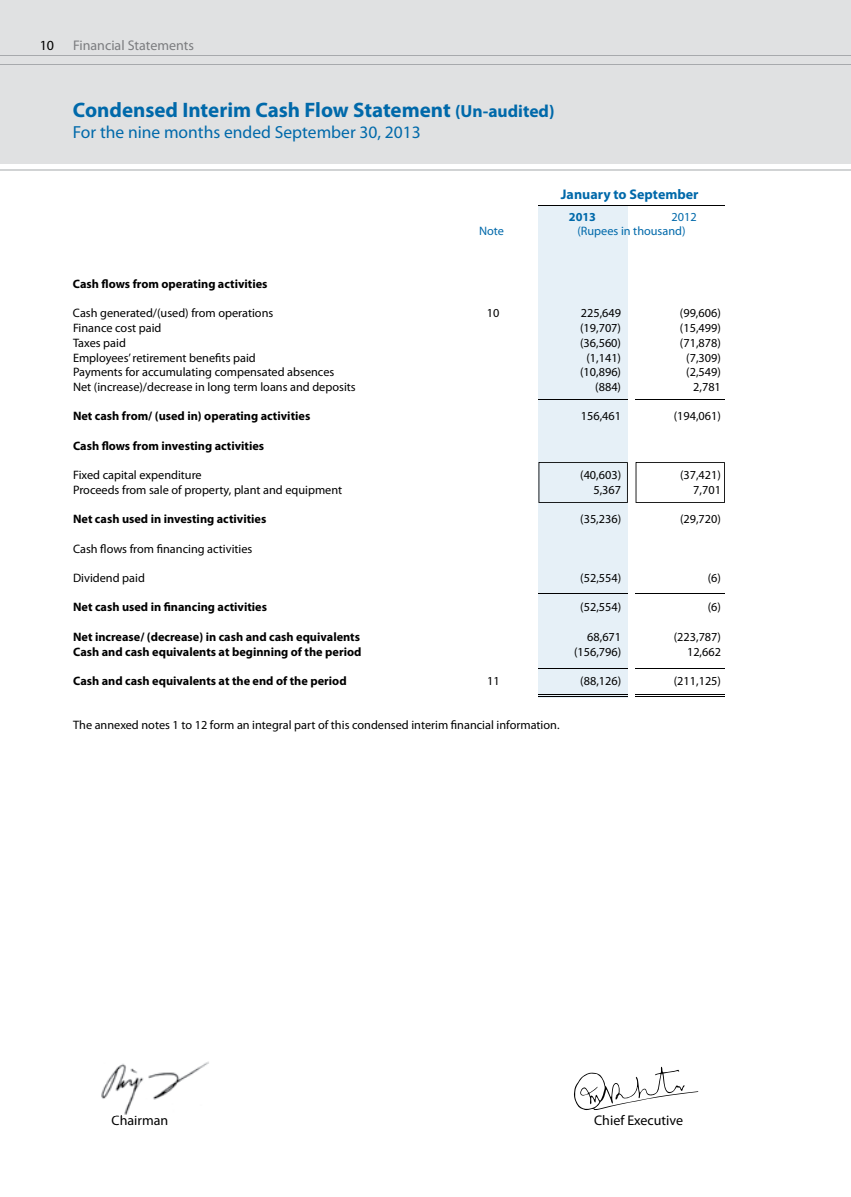
<style>
.page{position:relative;width:851px;height:1197px;background:#fff}
.page>*{position:absolute;margin:0;border:0;box-sizing:border-box;transform-origin:0 0}
.t1{font:700 21px "Myriad Pro";color:#0069aa}
.t2{font:17.5px "Myriad Pro";color:#0069aa}
.t3{font:14px "Myriad Pro";color:#000}
.t4{font:14px "Myriad Pro";color:#7b7c7f}
.t5{font:700 14px "Myriad Pro";color:#0069aa}
.t6{font:12.25px "Myriad Pro";color:#000}
.t7{font:700 12.25px "Myriad Pro";color:#000}
.t8{font:12.25px "Myriad Pro";color:#0069aa}
.t9{font:700 12.25px "Myriad Pro";color:#0069aa}
.s1{font-size:17.5px}
</style>
<div class="page">
<div style="left:0;top:0;width:850px;height:164px;background:#e0e1e2"></div>
<hr style="left:0;top:55px;width:850px;height:1px;background:#a7a9ac">
<hr style="left:0;top:64px;width:850px;height:1px;background:#a7a9ac">
<hr style="left:0;top:169px;width:850px;height:2px;background:#d1d3d4">
<div style="left:538px;top:205px;width:89px;height:492px;background:#e6f0f7"></div>
<hr style="left:635px;top:694px;width:89px;height:1px;background:#000">
<hr style="left:538px;top:694px;width:89px;height:1px;background:#000">
<hr style="left:635px;top:696px;width:89px;height:1px;background:#000">
<hr style="left:538px;top:696px;width:89px;height:1px;background:#000">
<hr style="left:635px;top:668px;width:89px;height:1px;background:#000">
<hr style="left:538px;top:668px;width:89px;height:1px;background:#000">
<hr style="left:635px;top:399px;width:89px;height:1px;background:#000">
<hr style="left:538px;top:399px;width:89px;height:1px;background:#000">
<hr style="left:635px;top:593px;width:89px;height:1px;background:#000">
<hr style="left:538px;top:593px;width:89px;height:1px;background:#000">
<svg style="left:635px;top:462px;width:90px;height:41px"></svg>
<svg style="left:538px;top:462px;width:89px;height:41px"></svg>
<hr style="left:538px;top:205px;width:186px;height:1px;background:#000">
<img style="left:101px;top:1061px;width:108px;height:54px">
<svg style="left:574px;top:1067px;width:124px;height:43px"></svg>
<p class="t3" style="left:40px;top:36px;width:16px">10</p>
<p class="t4" style="left:73px;top:36px;width:122px">Financial Statements</p>
<h1 class="t1" style="left:73px;top:96px;width:483px">Condensed interim Cash flow statement <span class="s1">(un-audited)</span></h1>
<h2 class="t2" style="left:73px;top:122px;width:349px">For the nine months ended September 30, 2013</h2>
<p class="t5" style="left:561px;top:185px;width:139px">January to september</p>
<p class="t9" style="left:569px;top:208px;width:29px">2013</p>
<p class="t8" style="left:671px;top:209px;width:27px">2012</p>
<p class="t8" style="left:479px;top:224px;width:26px">Note</p>
<p class="t8" style="left:577px;top:224px;width:110px">(Rupees in thousand)</p>
<p class="t7" style="left:73px;top:276px;width:196px">Cash flows from operating activities</p>
<p class="t6" style="left:73px;top:306px;width:202px">Cash generated/(used) from operations</p>
<p class="t6" style="left:487px;top:306px;width:14px">10</p>
<p class="t6" style="left:580px;top:306px;width:42px">225,649</p>
<p class="t6" style="left:680px;top:306px;width:42px">(99,606)</p>
<p class="t6" style="left:73px;top:321px;width:90px">Finance cost paid</p>
<p class="t6" style="left:580px;top:321px;width:42px">(19,707)</p>
<p class="t6" style="left:680px;top:321px;width:42px">(15,499)</p>
<p class="t6" style="left:73px;top:335px;width:54px">Taxes paid</p>
<p class="t6" style="left:580px;top:335px;width:42px">(36,560)</p>
<p class="t6" style="left:680px;top:335px;width:42px">(71,878)</p>
<p class="t6" style="left:73px;top:350px;width:184px">Employees’ retirement benefits paid</p>
<p class="t6" style="left:586px;top:350px;width:36px">(1,141)</p>
<p class="t6" style="left:686px;top:350px;width:36px">(7,309)</p>
<p class="t6" style="left:73px;top:365px;width:263px">Payments for accumulating compensated absences</p>
<p class="t6" style="left:580px;top:365px;width:42px">(10,896)</p>
<p class="t6" style="left:686px;top:365px;width:36px">(2,549)</p>
<p class="t6" style="left:73px;top:379px;width:284px">Net (increase)/decrease in long term loans and deposits</p>
<p class="t6" style="left:595px;top:379px;width:27px">(884)</p>
<p class="t6" style="left:693px;top:379px;width:29px">2,781</p>
<p class="t7" style="left:73px;top:408px;width:239px">net cash from/ (used in) operating activities</p>
<p class="t6" style="left:581px;top:409px;width:42px">156,461</p>
<p class="t6" style="left:673px;top:409px;width:49px">(194,061)</p>
<p class="t7" style="left:73px;top:438px;width:193px">Cash flows from investing activities</p>
<p class="t6" style="left:73px;top:468px;width:130px">Fixed capital expenditure</p>
<p class="t6" style="left:580px;top:468px;width:42px">(40,603)</p>
<p class="t6" style="left:680px;top:468px;width:42px">(37,421)</p>
<p class="t6" style="left:73px;top:482px;width:270px">Proceeds from sale of property, plant and equipment</p>
<p class="t6" style="left:593px;top:482px;width:29px">5,367</p>
<p class="t6" style="left:693px;top:482px;width:29px">7,701</p>
<p class="t7" style="left:73px;top:511px;width:195px">net cash used in investing activities</p>
<p class="t6" style="left:580px;top:512px;width:42px">(35,236)</p>
<p class="t6" style="left:680px;top:512px;width:42px">(29,720)</p>
<p class="t6" style="left:73px;top:541px;width:181px">Cash flows from financing activities</p>
<p class="t6" style="left:73px;top:570px;width:73px">Dividend paid</p>
<p class="t6" style="left:580px;top:570px;width:42px">(52,554)</p>
<p class="t6" style="left:707px;top:570px;width:15px">(6)</p>
<p class="t7" style="left:73px;top:599px;width:195px">net cash used in financing activities</p>
<p class="t6" style="left:580px;top:600px;width:42px">(52,554)</p>
<p class="t6" style="left:707px;top:600px;width:15px">(6)</p>
<p class="t7" style="left:73px;top:629px;width:288px">net increase/ (decrease) in cash and cash equivalents</p>
<p class="t6" style="left:587px;top:629px;width:35px">68,671</p>
<p class="t6" style="left:673px;top:629px;width:49px">(223,787)</p>
<p class="t7" style="left:73px;top:643px;width:290px">Cash and cash equivalents at beginning of the period</p>
<p class="t6" style="left:574px;top:644px;width:49px">(156,796)</p>
<p class="t6" style="left:687px;top:644px;width:35px">12,662</p>
<p class="t7" style="left:73px;top:673px;width:275px">Cash and cash equivalents at the end of the period</p>
<p class="t6" style="left:487px;top:673px;width:14px">11</p>
<p class="t6" style="left:580px;top:673px;width:42px">(88,126)</p>
<p class="t6" style="left:673px;top:673px;width:49px">(211,125)</p>
<p class="t6" style="left:73px;top:717px;width:488px">The annexed notes 1 to 12 form an integral part of this condensed interim financial information.</p>
<p class="t3" style="left:112px;top:1112px;width:58px">Chairman</p>
<p class="t3" style="left:594px;top:1112px;width:90px">Chief Executive</p>
</div>
